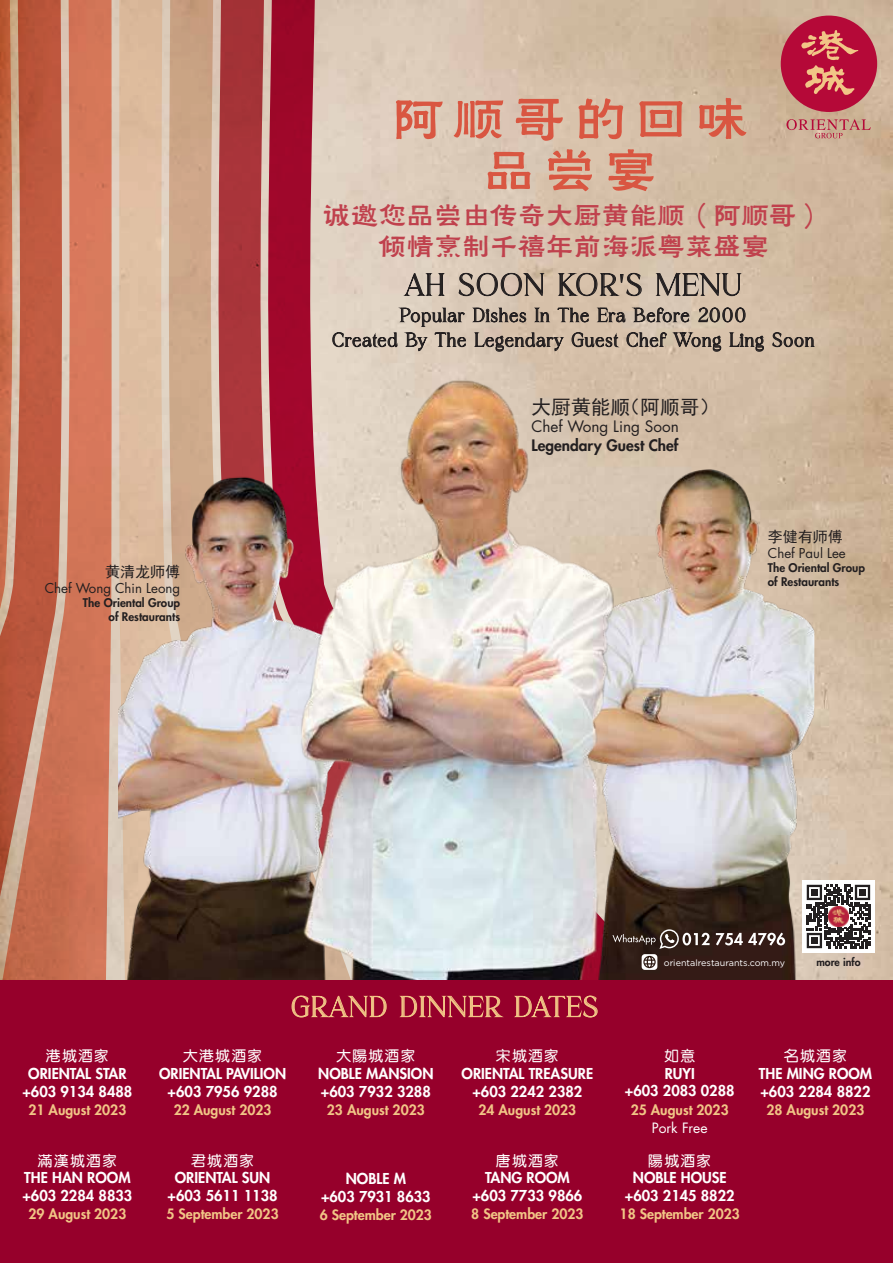
<style>
.page{position:relative;width:893px;height:1263px;background:#fff}
.page>*{position:absolute;margin:0;border:0;box-sizing:border-box;transform-origin:0 0}
.t1{font:52.8px/51.2px "J Hua Li";letter-spacing:.15em;color:#d95641;text-align:center}
.t2{font:31.05px "Cangste";letter-spacing:.05em;color:#231f20}
.t3{font:29.1px "Cangste";letter-spacing:.05em;color:#f1c586}
.t4{font:27.9px/31px "J Hua Li";color:#c0414d;text-align:center}
.t5{font:19.8px "Sim Hei";color:#231f20}
.t6{font:19.35px/24.8px "Cangste";letter-spacing:.05em;color:#231f20;text-align:center}
.t7{font:800 15.45px "Futura Std";color:#231f20}
.t8{font:15.45px "Futura Std";color:#231f20}
.t9{font:15px "Sim Hei";color:#231f20}
.t10{font:800 14.7px/17.5px "Futura Std";color:#fff;text-align:center}
.t11{font:14.7px "i Yuan Ti";letter-spacing:.1em;color:#fff}
.t12{font:800 14.55px/17.5px "Futura Std";color:#fff;text-align:center}
.t13{font:14.55px "i Yuan Ti";color:#fff}
.t14{font:800 13.95px "Futura Std";color:#f1c586}
.t15{font:13.8px "Futura Std";color:#fff}
.t16{font:13.2px "Futura Std";color:#231f20}
.t17{font:800 11.7px/14px "Futura Std";color:#231f20;text-align:right}
.t18{font:800 10.65px "Futura Std";color:#231f20}
.t19{font:9px "Gotham";color:#fff}
</style>
<div class="page">
<img style="left:112px;top:0;width:781px;height:980px">
<svg style="left:0;top:0;width:112px;height:980px;background:#c97459"></svg>
<svg style="left:119px;top:0;width:47px;height:467px;background:#debea3"></svg>
<svg style="left:166px;top:0;width:48px;height:467px;background:#ceaa8e"></svg>
<svg style="left:214px;top:0;width:47px;height:467px;background:#af484b"></svg>
<svg style="left:261px;top:0;width:483px;height:455px;background:#d2b2a2"></svg>
<img style="left:118px;top:467px;width:136px;height:513px">
<img style="left:648px;top:455px;width:166px;height:525px">
<img style="left:254px;top:360px;width:394px;height:620px">
<div style="left:781px;top:16px;width:96px;height:96px;background:#b50938;border-radius:50%"></div>
<svg style="left:801px;top:30px;width:57px;height:65px"></svg>
<svg style="left:786px;top:119px;width:85px;height:19px;background:#c79384"></svg>
<div style="left:802px;top:880px;width:73px;height:73px;background:#fff"></div>
<svg style="left:806px;top:884px;width:65px;height:65px"></svg>
<svg style="left:807px;top:885px;width:63px;height:63px"></svg>
<div style="left:811px;top:889px;width:7px;height:7px;background:#231f20"></div>
<div style="left:859px;top:889px;width:7px;height:7px;background:#231f20"></div>
<div style="left:811px;top:937px;width:7px;height:7px;background:#231f20"></div>
<img style="left:829px;top:907px;width:19px;height:19px">
<svg style="left:716px;top:932px;width:69px;height:14px"></svg>
<svg style="left:612px;top:929px;width:98px;height:41px;background:#493832"></svg>
<svg style="left:402px;top:273px;width:45px;height:23px"></svg>
<svg style="left:458px;top:272px;width:89px;height:24px;background:#b0a091"></svg>
<svg style="left:556px;top:272px;width:86px;height:24px;background:#ab9a89"></svg>
<svg style="left:654px;top:270px;width:90px;height:26px;background:#af9e8f"></svg>
<svg style="left:472px;top:308px;width:54px;height:14px"></svg>
<svg style="left:534px;top:308px;width:55px;height:14px"></svg>
<svg style="left:597px;top:308px;width:28px;height:14px"></svg>
<svg style="left:631px;top:308px;width:58px;height:14px"></svg>
<svg style="left:698px;top:307px;width:47px;height:15px"></svg>
<svg style="left:332px;top:308px;width:134px;height:43px;background:#beb2a4"></svg>
<svg style="left:474px;top:332px;width:90px;height:20px;background:#a69687"></svg>
<svg style="left:572px;top:332px;width:47px;height:15px"></svg>
<svg style="left:627px;top:332px;width:94px;height:20px;background:#a69686"></svg>
<svg style="left:729px;top:332px;width:35px;height:20px"></svg>
<svg style="left:772px;top:332px;width:44px;height:15px"></svg>
<div style="left:0;top:980px;width:893px;height:283px;background:#96002b"></div>
<svg style="left:292px;top:996px;width:94px;height:21px"></svg>
<svg style="left:399px;top:996px;width:104px;height:21px"></svg>
<svg style="left:514px;top:996px;width:84px;height:21px"></svg>
<h1 class="t1" style="left:391px;top:96px;width:358px">阿顺哥的回味品尝宴</h1>
<h3 class="t4" style="left:323px;top:201px;width:504px">诚邀您品尝由传奇大厨黄能顺（阿顺哥）倾情烹制千禧年前海派粤菜盛宴</h3>
<h2 class="t2" style="left:405px;top:266px;width:338px">AH SOON KOR'S MENU</h2>
<h3 class="t6" style="left:332px;top:303px;width:484px">Popular Dishes In The Era Before 2000<br>Created By The Legendary Guest Chef Wong Ling Soon</h3>
<p class="t9" style="left:105px;top:564px;width:76px">黄清龙师傅</p>
<p class="t16" style="left:45px;top:580px;width:137px">Chef Wong Chin Leong</p>
<p class="t17" style="left:83px;top:596px;width:99px">The Oriental Group of Restaurants</p>
<h3 class="t5" style="left:531px;top:397px;width:189px">大厨黄能顺（阿顺哥）</h3>
<p class="t8" style="left:531px;top:417px;width:149px">Chef Wong Ling Soon</p>
<p class="t7" style="left:531px;top:435px;width:149px">Legendary Guest Chef</p>
<p class="t9" style="left:768px;top:529px;width:76px">李健有师傅</p>
<p class="t16" style="left:768px;top:544px;width:79px">Chef Paul Lee</p>
<p class="t17" style="left:768px;top:560px;width:99px;text-align:left">The Oriental Group of Restaurants</p>
<h3 class="t3" style="left:291px;top:989px;width:309px">GRAND DINNER DATES</h3>
<p class="t19" style="left:664px;top:957px;width:123px">orientalrestaurants.com.my</p>
<p class="t18" style="left:816px;top:956px;width:46px">more info</p>
<p class="t11" style="left:46px;top:1048px;width:64px">港城酒家</p>
<p class="t10" style="left:22px;top:1065px;width:112px">ORIENTAL STAR +603 9134 8488</p>
<p class="t14" style="left:29px;top:1101px;width:99px">21 August 2023</p>
<p class="t11" style="left:38px;top:1152px;width:81px">滿漢城酒家</p>
<p class="t10" style="left:22px;top:1169px;width:112px;text-align:left">THE HAN ROOM +603 2284 8833</p>
<p class="t14" style="left:29px;top:1205px;width:99px">29 August 2023</p>
<p class="t11" style="left:183px;top:1048px;width:81px">大港城酒家</p>
<p class="t10" style="left:159px;top:1065px;width:128px">ORIENTAL PAVILION +603 7956 9288</p>
<p class="t14" style="left:174px;top:1101px;width:99px">22 August 2023</p>
<p class="t11" style="left:191px;top:1152px;width:64px">君城酒家</p>
<p class="t10" style="left:168px;top:1169px;width:112px">ORIENTAL SUN +603 5611 1138</p>
<p class="t14" style="left:166px;top:1205px;width:114px">5 September 2023</p>
<p class="t11" style="left:336px;top:1048px;width:81px">大陽城酒家</p>
<p class="t10" style="left:318px;top:1065px;width:117px;text-align:left">NOBLE MANSION +603 7932 3288</p>
<p class="t14" style="left:327px;top:1101px;width:99px">23 August 2023</p>
<p class="t10" style="left:346px;top:1170px;width:62px">NOBLE M</p>
<p class="t12" style="left:321px;top:1187px;width:111px">+603 7931 8633</p>
<p class="t14" style="left:320px;top:1206px;width:114px">6 September 2023</p>
<p class="t11" style="left:496px;top:1048px;width:64px">宋城酒家</p>
<p class="t10" style="left:462px;top:1065px;width:133px">ORIENTAL TREASURE +603 2242 2382</p>
<p class="t14" style="left:478px;top:1101px;width:99px">24 August 2023</p>
<p class="t11" style="left:496px;top:1152px;width:64px">唐城酒家</p>
<p class="t10" style="left:472px;top:1169px;width:112px">TANG ROOM +603 7733 9866</p>
<p class="t14" style="left:471px;top:1205px;width:114px">8 September 2023</p>
<p class="t13" style="left:664px;top:1048px;width:32px">如意</p>
<p class="t12" style="left:625px;top:1065px;width:111px">RUYI<br>+603 2083 0288</p>
<p class="t14" style="left:631px;top:1101px;width:99px">25 August 2023</p>
<p class="t15" style="left:652px;top:1119px;width:57px">Pork Free</p>
<p class="t11" style="left:648px;top:1152px;width:64px">陽城酒家</p>
<p class="t10" style="left:633px;top:1169px;width:95px">NOBLE HOUSE</p>
<p class="t12" style="left:625px;top:1186px;width:111px">+603 2145 8822</p>
<p class="t14" style="left:620px;top:1205px;width:122px">18 September 2023</p>
<p class="t11" style="left:784px;top:1048px;width:64px">名城酒家</p>
<p class="t10" style="left:759px;top:1065px;width:115px;text-align:left">THE MING ROOM +603 2284 8822</p>
<p class="t14" style="left:766px;top:1101px;width:99px">28 August 2023</p>
</div>
